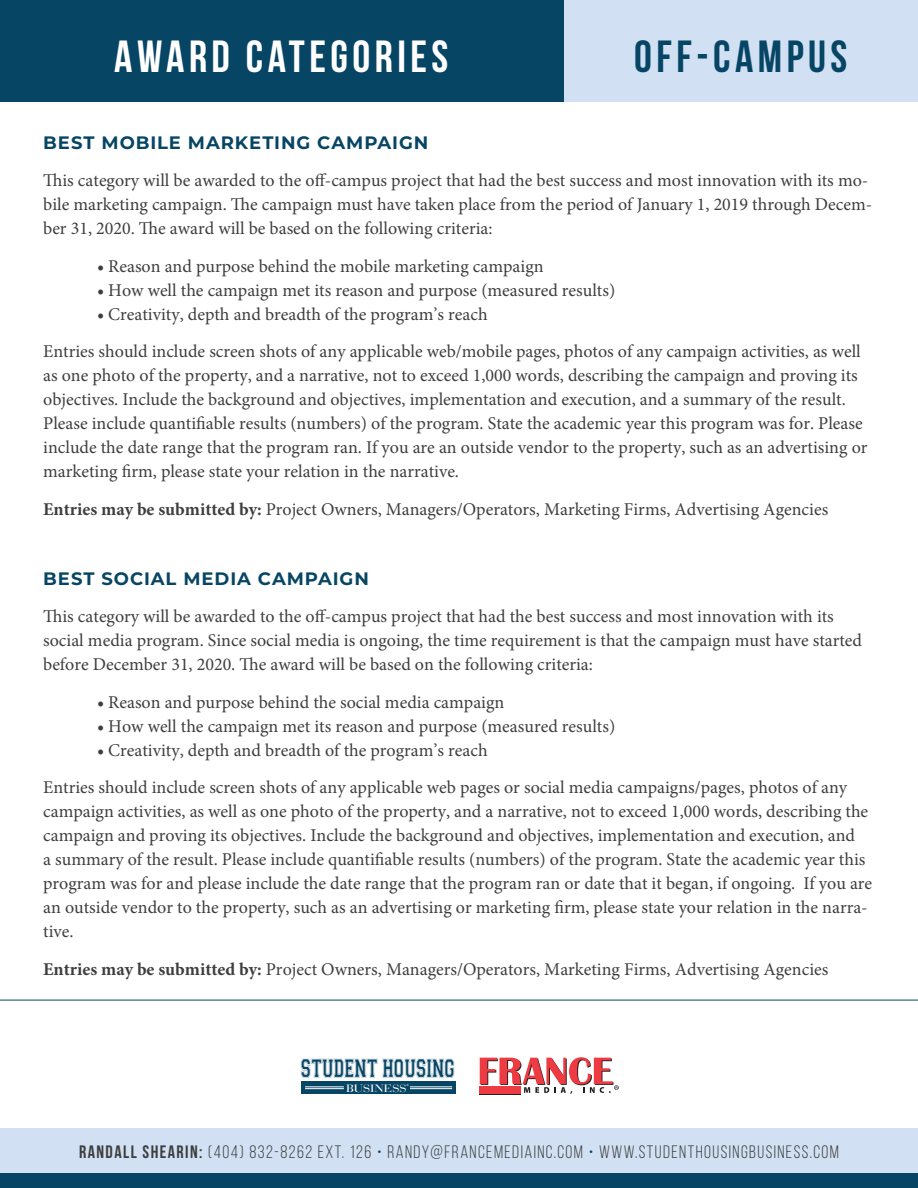
<style>
.page{position:relative;width:918px;height:1188px;background:#fff}
.page>*{position:absolute;margin:0;border:0;box-sizing:border-box;transform-origin:0 0}
.t1{font:700 45px "Bebas Neue";letter-spacing:.1em;color:#fff}
.t2{font:700 45px "Bebas Neue";letter-spacing:.1em;color:#074564}
.t3{font:23.55px "Collegiate FLF";color:#074564;scale:.63 1}
.t4{font:18px/24px "Minion Pro";color:#3e3e3f}
.t5{font:18px "Bebas Neue";letter-spacing:.08em;color:#3e3e3f}
.t6{font:700 18px "Montserrat";letter-spacing:.05em;color:#074564}
.t7{font:10.65px "Bauer Bodoni";color:#fff;scale:1.2 1}
.t8{font:3px "Bauer Bodoni";color:#fff}
.s1{font-weight:700}
.s2{color:#074564}
</style>
<div class="page">
<div style="left:391px;top:0;width:527px;height:102px;background:#d1e1f3"></div>
<div style="left:0;top:0;width:564px;height:102px;background:#074564"></div>
<div style="left:479px;top:1087px;width:42px;height:7px;background:#ee3a41"></div>
<svg style="left:480px;top:1057px;width:139px;height:37px"></svg>
<div style="left:301px;top:1082px;width:155px;height:12px;background:#074564"></div>
<hr style="left:305px;top:1086px;width:39px;height:1px;background:#fff">
<hr style="left:410px;top:1086px;width:42px;height:1px;background:#fff">
<hr style="left:305px;top:1088px;width:39px;height:1px;background:#fff">
<hr style="left:410px;top:1088px;width:42px;height:1px;background:#fff">
<div style="left:0;top:1129px;width:918px;height:59px;background:#d1e1f3"></div>
<div style="left:0;top:1173px;width:918px;height:15px;background:#074564"></div>
<hr style="left:0;top:1000px;width:918px;height:1px;background:#074564">
<p class="t1" style="left:114px;top:31px;width:336px">AWARD CATEGORIES</p>
<p class="t2" style="left:634px;top:31px;width:215px">OFF-CAMPUS</p>
<p class="t6" style="left:43px;top:129px;width:387px">BEST MOBILE MARKETING CAMPAIGN</p>
<p class="t4" style="left:43px;top:168px;width:831px">This category will be awarded to the off-campus project that had the best success and most innovation with its mo&shy;bile marketing campaign. The campaign must have taken place from the period of January 1, 2019 through Decem&shy;ber 31, 2020. The award will be based on the following criteria:</p>
<p class="t4" style="left:97px;top:254px;width:448px"><span class="s1">•</span> Reason and purpose behind the mobile marketing campaign</p>
<p class="t4" style="left:97px;top:278px;width:520px"><span class="s1">•</span> How well the campaign met its reason and purpose (measured results)</p>
<p class="t4" style="left:97px;top:302px;width:392px"><span class="s1">•</span> Creativity, depth and breadth of the program’s reach</p>
<p class="t4" style="left:43px;top:339px;width:826px">Entries should include screen shots of any applicable web/mobile pages, photos of any campaign activities, as well as one photo of the property, and a narrative, not to exceed 1,000 words, describing the campaign and proving its objectives. Include the background and objectives, implementation and execution, and a summary of the result.<br>Please include quantifiable results (numbers) of the program. State the academic year this program was for. Please include the date range that the program ran. If you are an outside vendor to the property, such as an advertising or marketing firm, please state your relation in the narrative.</p>
<p class="t4" style="left:43px;top:497px;width:787px"><span class="s1">Entries may be submitted by:</span> Project Owners, Managers/Operators, Marketing Firms, Advertising Agencies</p>
<p class="t6" style="left:43px;top:565px;width:327px">BEST SOCIAL MEDIA CAMPAIGN</p>
<p class="t4" style="left:43px;top:605px;width:820px">This category will be awarded to the off-campus project that had the best success and most innovation with its social media program. Since social media is ongoing, the time requirement is that the campaign must have started before December 31, 2020. The award will be based on the following criteria:</p>
<p class="t4" style="left:97px;top:690px;width:409px"><span class="s1">•</span> Reason and purpose behind the social media campaign</p>
<p class="t4" style="left:97px;top:714px;width:520px"><span class="s1">•</span> How well the campaign met its reason and purpose (measured results)</p>
<p class="t4" style="left:97px;top:738px;width:392px"><span class="s1">•</span> Creativity, depth and breadth of the program’s reach</p>
<p class="t4" style="left:43px;top:776px;width:831px">Entries should include screen shots of any applicable web pages or social media campaigns/pages, photos of any campaign activities, as well as one photo of the property, and a narrative, not to exceed 1,000 words, describing the campaign and proving its objectives. Include the background and objectives, implementation and execution, and<br>a summary of the result. Please include quantifiable results (numbers) of the program. State the academic year this program was for and please include the date range that the program ran or date that it began, if ongoing. If you are an outside vendor to the property, such as an advertising or marketing firm, please state your relation in the narra&shy;tive.</p>
<p class="t4" style="left:43px;top:957px;width:787px"><span class="s1">Entries may be submitted by:</span> Project Owners, Managers/Operators, Marketing Firms, Advertising Agencies</p>
<p class="t3" style="left:301px;top:1058px;width:246px">STUDENT HOUSING</p>
<p class="t7" style="left:346px;top:1082px;width:52px">BUSINESS</p>
<p class="t8" style="left:406px;top:1083px;width:4px">®</p>
<p class="t5" style="left:79px;top:1142px;width:761px"><span class="s1">RANDALL SHEARIN:</span> (404) 832-8262 EXT. 126 <span class="s2">•</span> RANDY@FRANCEMEDIAINC.COM <span class="s2">•</span> WWW.STUDENTHOUSINGBUSINESS.COM</p>
</div>
